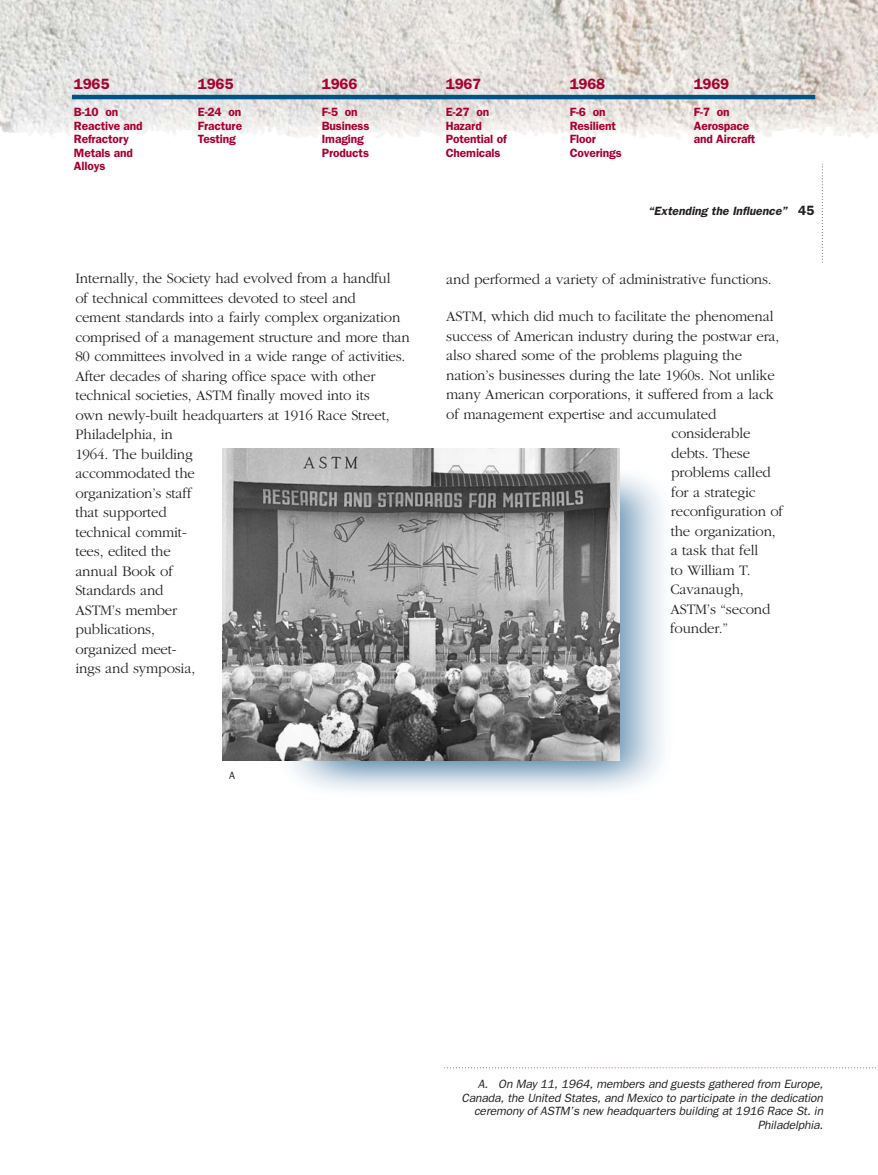
<style>
.page{position:relative;width:878px;height:1175px;background:#fff}
.page>*{position:absolute;margin:0;border:0;box-sizing:border-box;transform-origin:0 0}
.t1{font:300 15px/19.5px "Garamond";letter-spacing:-.01em;color:#231f1f}
.t2{font:600 15px "Franklin Gothic";letter-spacing:-.01em;color:#a90031}
.t3{font:italic 12px/13.5px "Franklin Gothic";letter-spacing:-.01em;color:#231f1f;text-align:right}
.t4{font:600 12px/13.5px "Franklin Gothic";letter-spacing:-.01em;color:#a90031}
.t5{font:italic 600 12px "Franklin Gothic";color:#231f1f}
.t6{font:10.5px "Franklin Gothic";color:#231f1f}
.s1{font-style:normal;font-size:13.5px}
</style>
<div class="page">
<img style="left:256px;top:462px;width:408px;height:329px">
<svg style="left:0;top:0;width:878px;height:136px;background:#e1dfdb"></svg>
<img style="left:207px;top:122px;width:671px;height:18px">
<img style="left:222px;top:448px;width:397px;height:312px">
<hr style="left:72px;top:95px;width:743px;height:4px;background:#005387">
<svg style="left:821px;top:166px;width:1px;height:94px"></svg>
<svg style="left:444px;top:1067px;width:432px;height:1px"></svg>
<p class="t2" style="left:74px;top:79px;width:37px">1965</p>
<p class="t4" style="left:74px;top:107px;width:70px">B-10 on<br>Reactive and<br>Refractory<br>Metals and<br>Alloys</p>
<p class="t2" style="left:198px;top:79px;width:37px">1965</p>
<p class="t4" style="left:198px;top:107px;width:46px;text-align:justify">E-24 on Fracture Testing</p>
<p class="t2" style="left:322px;top:79px;width:37px">1966</p>
<p class="t4" style="left:322px;top:107px;width:49px">F-5 on<br>Business<br>Imaging<br>Products</p>
<p class="t1" style="left:75px;top:270px;width:336px">Internally, the Society had evolved from a handful<br>of technical committees devoted to steel and<br>cement standards into a fairly complex organization comprised of a management structure and more than<br>80 committees involved in a wide range of activities.<br>After decades of sharing office space with other technical societies, ASTM finally moved into its<br>own newly-built headquarters at 1916 Race Street,<br>Philadelphia, in<br>1964. The building<br>accommodated the<br>organization’s staff<br>that supported<br>technical commit-<br>tees, edited the<br>annual Book of<br>Standards and<br>ASTM’s member<br>publications,<br>organized meet-<br>ings and symposia,</p>
<p class="t2" style="left:446px;top:79px;width:37px">1967</p>
<p class="t4" style="left:446px;top:107px;width:62px">E-27 on<br>Hazard<br>Potential of<br>Chemicals</p>
<p class="t2" style="left:570px;top:79px;width:37px">1968</p>
<p class="t4" style="left:570px;top:107px;width:53px">F-6 on<br>Resilient<br>Floor<br>Coverings</p>
<p class="t2" style="left:693px;top:79px;width:37px">1969</p>
<p class="t4" style="left:693px;top:107px;width:63px">F-7 on<br>Aerospace and Aircraft</p>
<p class="t5" style="left:648px;top:207px;width:168px">“Extending the Influence” <span class="s1">45</span></p>
<p class="t1" style="left:446px;top:270px;width:327px">and performed a variety of administrative functions.</p>
<p class="t1" style="left:446px;top:308px;width:329px">ASTM, which did much to facilitate the phenomenal</p>
<p class="t1" style="left:446px;top:327px;width:335px">success of American industry during the postwar era,</p>
<p class="t1" style="left:446px;top:347px;width:297px">also shared some of the problems plaguing the</p>
<p class="t1" style="left:446px;top:366px;width:330px">nation’s businesses during the late 1960s. Not unlike</p>
<p class="t1" style="left:446px;top:386px;width:329px">many American corporations, it suffered from a lack</p>
<p class="t1" style="left:446px;top:405px;width:271px">of management expertise and accumulated</p>
<p class="t1" style="left:671px;top:425px;width:81px">considerable</p>
<p class="t1" style="left:671px;top:444px;width:80px">debts. These</p>
<p class="t1" style="left:671px;top:464px;width:101px">problems called</p>
<p class="t1" style="left:671px;top:483px;width:86px">for a strategic</p>
<p class="t1" style="left:671px;top:503px;width:114px">reconfiguration of</p>
<p class="t1" style="left:670px;top:522px;width:106px">the organization,</p>
<p class="t1" style="left:670px;top:542px;width:89px">a task that fell</p>
<p class="t1" style="left:670px;top:561px;width:82px">to William T.</p>
<p class="t1" style="left:670px;top:581px;width:75px">Cavanaugh,</p>
<p class="t1" style="left:670px;top:600px;width:101px">ASTM’s “second</p>
<p class="t1" style="left:670px;top:620px;width:59px">founder.”</p>
<p class="t6" style="left:229px;top:771px;width:7px">A</p>
<p class="t3" style="left:461px;top:1078px;width:363px">A. On May 11, 1964, members and guests gathered from Europe, Canada, the United States, and Mexico to participate in the dedication ceremony of ASTM’s new headquarters building at 1916 Race St. in Philadelphia.</p>
</div>
